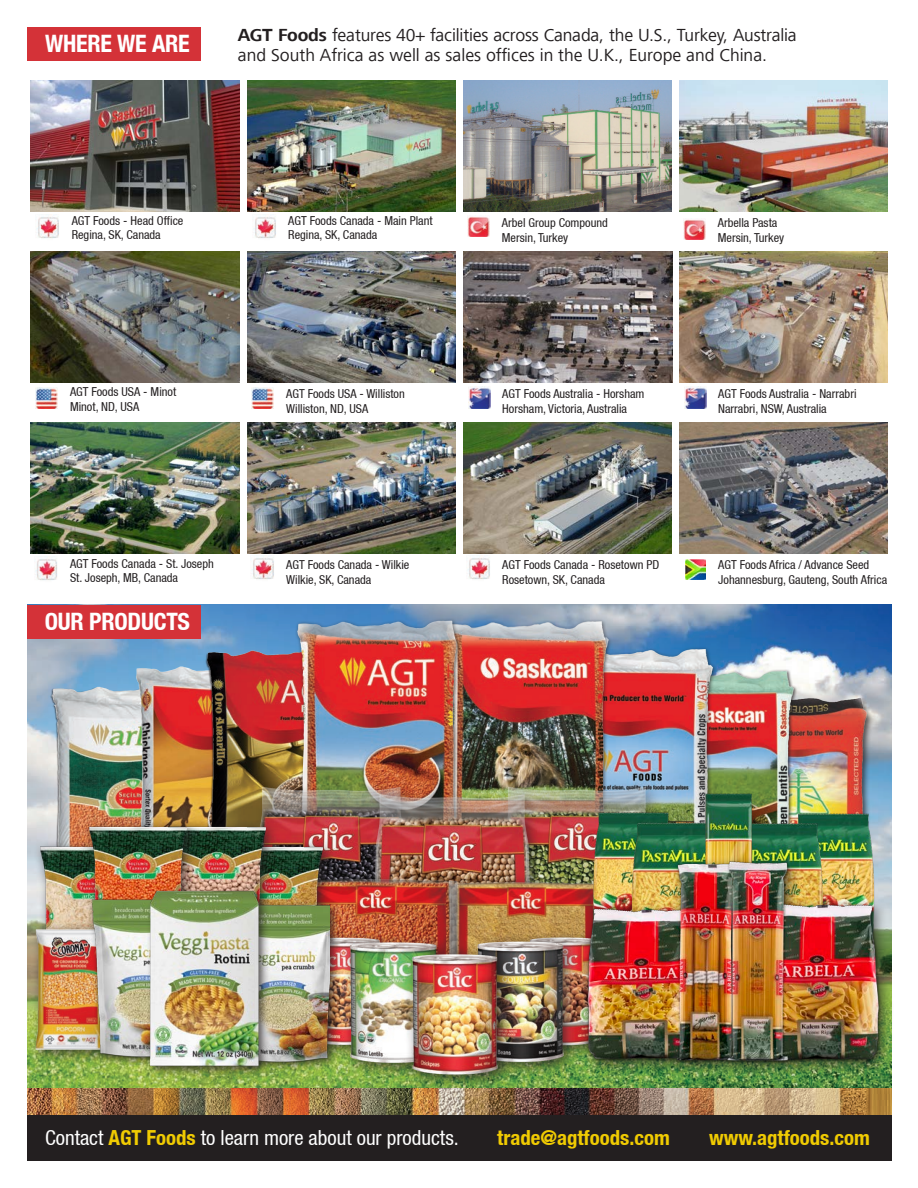
<style>
.page{position:relative;width:918px;height:1188px;background:#fff}
.page>*{position:absolute;margin:0;border:0;box-sizing:border-box;transform-origin:0 0}
.t1{font:700 condensed 24px "Helvetica Neue";letter-spacing:-.01em;color:#fff}
.t2{font:condensed 20.85px "Helvetica Neue";color:#fff}
.t3{font:700 condensed 20.85px "Helvetica Neue";color:#f0cb02}
.t4{font:18px/19.5px "Frutiger Next LT";letter-spacing:-.01em;color:#231f20}
.t5{font:condensed 12.3px "Helvetica Neue";color:#231f20}
.s1{font-weight:700}
.s2{font-weight:700;color:#f0cb02}
</style>
<div class="page">
<img style="left:27px;top:605px;width:865px;height:484px">
<div style="left:27px;top:27px;width:174px;height:34px;background:#d43238"></div>
<img style="left:463px;top:80px;width:209px;height:131px">
<img style="left:468px;top:216px;width:22px;height:21px">
<img style="left:253px;top:216px;width:23px;height:22px">
<img style="left:248px;top:80px;width:208px;height:131px">
<img style="left:31px;top:80px;width:209px;height:131px">
<img style="left:36px;top:216px;width:23px;height:22px">
<img style="left:684px;top:218px;width:22px;height:21px">
<img style="left:36px;top:388px;width:22px;height:21px">
<img style="left:252px;top:388px;width:22px;height:21px">
<img style="left:31px;top:252px;width:209px;height:130px">
<img style="left:680px;top:80px;width:208px;height:131px">
<img style="left:680px;top:252px;width:208px;height:130px">
<img style="left:464px;top:252px;width:208px;height:130px">
<img style="left:684px;top:387px;width:22px;height:21px">
<img style="left:468px;top:387px;width:22px;height:21px">
<img style="left:248px;top:252px;width:208px;height:130px">
<img style="left:686px;top:560px;width:19px;height:19px">
<img style="left:680px;top:423px;width:208px;height:130px">
<img style="left:248px;top:423px;width:208px;height:130px">
<img style="left:35px;top:558px;width:22px;height:22px">
<img style="left:31px;top:423px;width:209px;height:130px">
<img style="left:251px;top:557px;width:23px;height:22px">
<img style="left:467px;top:557px;width:23px;height:22px">
<img style="left:464px;top:423px;width:208px;height:130px">
<div style="left:27px;top:605px;width:174px;height:34px;background:#d43238"></div>
<img style="left:29px;top:665px;width:93px;height:257px">
<img style="left:807px;top:676px;width:85px;height:178px">
<img style="left:741px;top:660px;width:66px;height:162px">
<img style="left:637px;top:623px;width:104px;height:198px">
<img style="left:122px;top:660px;width:62px;height:159px">
<img style="left:184px;top:625px;width:108px;height:194px">
<img style="left:423px;top:604px;width:214px;height:183px">
<img style="left:292px;top:613px;width:173px;height:174px">
<img style="left:493px;top:780px;width:166px;height:94px">
<div style="left:34px;top:840px;width:117px;height:155px;background:#231f20;opacity:.75"></div>
<img style="left:38px;top:843px;width:44px;height:79px">
<img style="left:248px;top:780px;width:166px;height:91px">
<div style="left:366px;top:787px;width:180px;height:225px;background:#231f20;opacity:.75"></div>
<img style="left:358px;top:790px;width:180px;height:84px">
<img style="left:336px;top:871px;width:125px;height:64px">
<div style="left:442px;top:874px;width:178px;height:117px;background:#231f20;opacity:.75"></div>
<img style="left:444px;top:879px;width:136px;height:68px">
<div style="left:218px;top:839px;width:118px;height:155px;background:#231f20;opacity:.75"></div>
<img style="left:279px;top:846px;width:47px;height:44px">
<div style="left:162px;top:819px;width:117px;height:155px;background:#231f20;opacity:.75"></div>
<img style="left:200px;top:826px;width:69px;height:62px">
<div style="left:82px;top:819px;width:118px;height:155px;background:#231f20;opacity:.75"></div>
<img style="left:87px;top:826px;width:103px;height:67px">
<img style="left:528px;top:933px;width:52px;height:115px">
<div style="left:470px;top:934px;width:108px;height:143px;background:#231f20;opacity:.75"></div>
<img style="left:476px;top:940px;width:90px;height:123px">
<div style="left:28px;top:922px;width:91px;height:142px;background:#231f20;opacity:.75"></div>
<img style="left:31px;top:928px;width:39px;height:126px">
<img style="left:341px;top:933px;width:39px;height:111px">
<div style="left:343px;top:935px;width:108px;height:144px;background:#231f20;opacity:.75"></div>
<img style="left:349px;top:939px;width:89px;height:125px">
<div style="left:405px;top:947px;width:108px;height:143px;background:#231f20;opacity:.75"></div>
<img style="left:412px;top:953px;width:86px;height:123px">
<div style="left:27px;top:1115px;width:865px;height:46px;background:#231f20"></div>
<img style="left:70px;top:893px;width:68px;height:180px">
<div style="left:226px;top:900px;width:115px;height:173px;background:#231f20;opacity:.75"></div>
<img style="left:270px;top:890px;width:59px;height:187px">
<div style="left:146px;top:888px;width:124px;height:190px;background:#231f20;opacity:.75"></div>
<img style="left:138px;top:885px;width:129px;height:188px">
<img style="left:792px;top:812px;width:84px;height:42px">
<img style="left:591px;top:811px;width:85px;height:43px">
<img style="left:753px;top:822px;width:72px;height:32px">
<img style="left:631px;top:821px;width:73px;height:33px">
<img style="left:704px;top:793px;width:49px;height:61px">
<div style="left:580px;top:854px;width:315px;height:232px;background:#231f20;opacity:.75"></div>
<img style="left:586px;top:858px;width:305px;height:222px">
<img style="left:28px;top:1089px;width:864px;height:26px">
<p class="t1" style="left:45px;top:29px;width:146px">WHERE WE ARE</p>
<p class="t4" style="left:238px;top:26px;width:560px"><span class="s1">AGT Foods</span> features 40+ facilities across Canada, the U.S., Turkey, Australia and South Africa as well as sales offices in the U.K., Europe and China.</p>
<p class="t5" style="left:72px;top:213px;width:113px">AGT Foods - Head Office</p>
<p class="t5" style="left:72px;top:228px;width:91px">Regina, SK, Canada</p>
<p class="t5" style="left:288px;top:213px;width:146px">AGT Foods Canada - Main Plant</p>
<p class="t5" style="left:288px;top:228px;width:91px">Regina, SK, Canada</p>
<p class="t5" style="left:502px;top:215px;width:108px">Arbel Group Compound</p>
<p class="t5" style="left:502px;top:230px;width:68px">Mersin, Turkey</p>
<p class="t5" style="left:718px;top:215px;width:61px">Arbella Pasta</p>
<p class="t5" style="left:718px;top:230px;width:68px">Mersin, Turkey</p>
<p class="t5" style="left:70px;top:385px;width:108px">AGT Foods USA - Minot</p>
<p class="t5" style="left:70px;top:400px;width:71px">Minot, ND, USA</p>
<p class="t5" style="left:286px;top:387px;width:120px">AGT Foods USA - Williston</p>
<p class="t5" style="left:286px;top:401px;width:84px">Williston, ND, USA</p>
<p class="t5" style="left:502px;top:387px;width:144px">AGT Foods Australia - Horsham</p>
<p class="t5" style="left:502px;top:401px;width:126px">Horsham, Victoria, Australia</p>
<p class="t5" style="left:718px;top:387px;width:140px">AGT Foods Australia - Narrabri</p>
<p class="t5" style="left:718px;top:401px;width:110px">Narrabri, NSW, Australia</p>
<p class="t5" style="left:70px;top:556px;width:145px">AGT Foods Canada - St. Joseph</p>
<p class="t5" style="left:70px;top:571px;width:110px">St. Joseph, MB, Canada</p>
<p class="t5" style="left:286px;top:558px;width:125px">AGT Foods Canada - Wilkie</p>
<p class="t5" style="left:286px;top:572px;width:87px">Wilkie, SK, Canada</p>
<p class="t5" style="left:502px;top:558px;width:158px">AGT Foods Canada - Rosetown PD</p>
<p class="t5" style="left:502px;top:572px;width:104px">Rosetown, SK, Canada</p>
<p class="t5" style="left:718px;top:558px;width:153px">AGT Foods Africa / Advance Seed</p>
<p class="t5" style="left:718px;top:572px;width:171px">Johannesburg, Gauteng, South Africa</p>
<p class="t1" style="left:45px;top:607px;width:147px">OUR PRODUCTS</p>
<p class="t2" style="left:45px;top:1125px;width:415px">Contact <span class="s2">AGT Foods</span> to learn more about our products.</p>
<p class="t3" style="left:497px;top:1125px;width:174px">trade@agtfoods.com</p>
<p class="t3" style="left:709px;top:1125px;width:162px">www.agtfoods.com</p>
</div>
